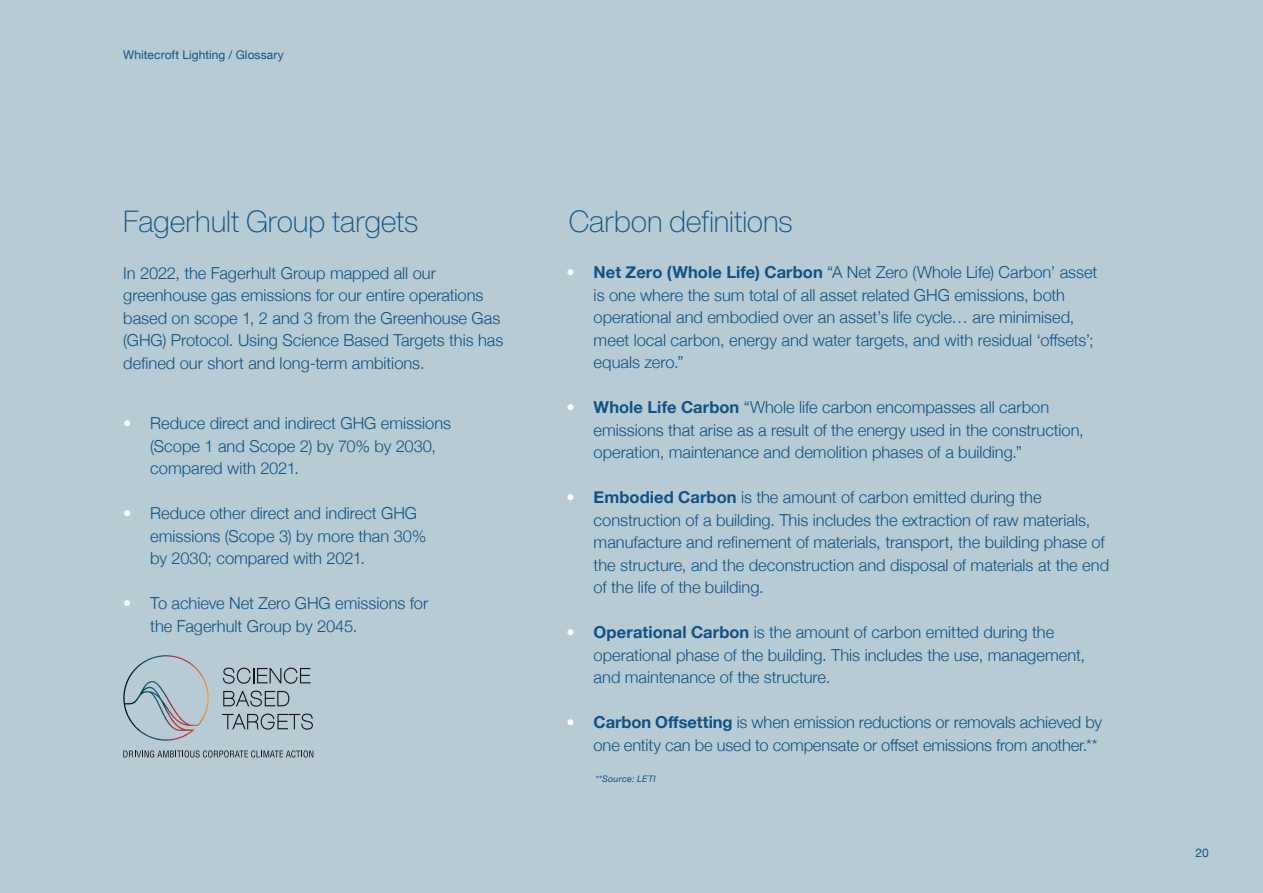
<style>
.page{position:relative;width:1263px;height:893px;background:#b7cbd5}
.page>*{position:absolute;margin:0;border:0;box-sizing:border-box;transform-origin:0 0}
.t1{font:200 30px "Helvetica Now Display";letter-spacing:-.01em;color:#0f5384}
.t2{font:300 16.5px/22.5px "Helvetica Neue";color:#0f5384}
.Running_header{font:12px "Helvetica Neue";letter-spacing:.005em;color:#0f5384}
.Small_print{font:italic 9px "Helvetica Neue";letter-spacing:.025em;color:#0f5384}
.s1{color:#fff}
.s2{font-weight:700}
</style>
<div class="page">
<svg style="left:222px;top:713px;width:91px;height:17px"></svg>
<svg style="left:223px;top:691px;width:66px;height:16px"></svg>
<svg style="left:223px;top:668px;width:87px;height:16px"></svg>
<svg style="left:123px;top:655px;width:86px;height:86px"></svg>
<svg style="left:123px;top:750px;width:190px;height:7px"></svg>
<p class="Running_header" style="left:123px;top:47px;width:162px">Whitecroft Lighting / Glossary</p>
<p class="t1" style="left:123px;top:201px;width:296px">Fagerhult Group targets</p>
<p class="t2" style="left:123px;top:260px;width:382px">In 2022, the Fagerhult Group mapped all our greenhouse gas emissions for our entire operations based on scope 1, 2 and 3 from the Greenhouse Gas (GHG) Protocol. Using Science Based Targets this has defined our short and long-term ambitions.</p>
<p class="t2" style="left:150px;top:411px;width:302px;text-indent:-27px"><span class="s1">•</span> Reduce direct and indirect GHG emissions (Scope 1 and Scope 2) by 70% by 2030, compared with 2021.</p>
<p class="t2" style="left:150px;top:501px;width:277px;text-indent:-27px"><span class="s1">•</span> Reduce other direct and indirect GHG emissions (Scope 3) by more than 30% by 2030; compared with 2021.</p>
<p class="t2" style="left:150px;top:591px;width:279px;text-indent:-27px"><span class="s1">•</span> To achieve Net Zero GHG emissions for the Fagerhult Group by 2045.</p>
<p class="t1" style="left:569px;top:201px;width:225px">Carbon definitions</p>
<p class="t2" style="left:594px;top:260px;width:505px;text-indent:-27px"><span class="s1">•</span> <span class="s2">Net Zero (Whole Life) Carbon</span> “A Net Zero (Whole Life) Carbon’ asset is one where the sum total of all asset related GHG emissions, both operational and embodied over an asset’s life cycle… are minimised, meet local carbon, energy and water targets, and with residual ‘offsets’; equals zero.”</p>
<p class="t2" style="left:594px;top:395px;width:492px;text-indent:-27px"><span class="s1">•</span> <span class="s2">Whole Life Carbon</span> “Whole life carbon encompasses all carbon emissions that arise as a result of the energy used in the construction, operation, maintenance and demolition phases of a building.”</p>
<p class="t2" style="left:594px;top:485px;width:517px;text-indent:-27px"><span class="s1">•</span> <span class="s2">Embodied Carbon</span> is the amount of carbon emitted during the construction of a building. This includes the extraction of raw materials, manufacture and refinement of materials, transport, the building phase of the structure, and the deconstruction and disposal of materials at the end of the life of the building.</p>
<p class="t2" style="left:594px;top:620px;width:493px;text-indent:-27px"><span class="s1">•</span> <span class="s2">Operational Carbon</span> is the amount of carbon emitted during the operational phase of the building. This includes the use, management, and maintenance of the structure.</p>
<p class="t2" style="left:567px;top:710px;width:537px;text-align:right"><span class="s1">•</span> <span class="s2">Carbon Offsetting</span> is when emission reductions or removals achieved by one entity can be used to compensate or offset emissions from another.**</p>
<p class="Small_print" style="left:595px;top:772px;width:62px">**Source: LETI</p>
<p class="Running_header" style="left:1195px;top:844px;width:15px">20</p>
</div>
